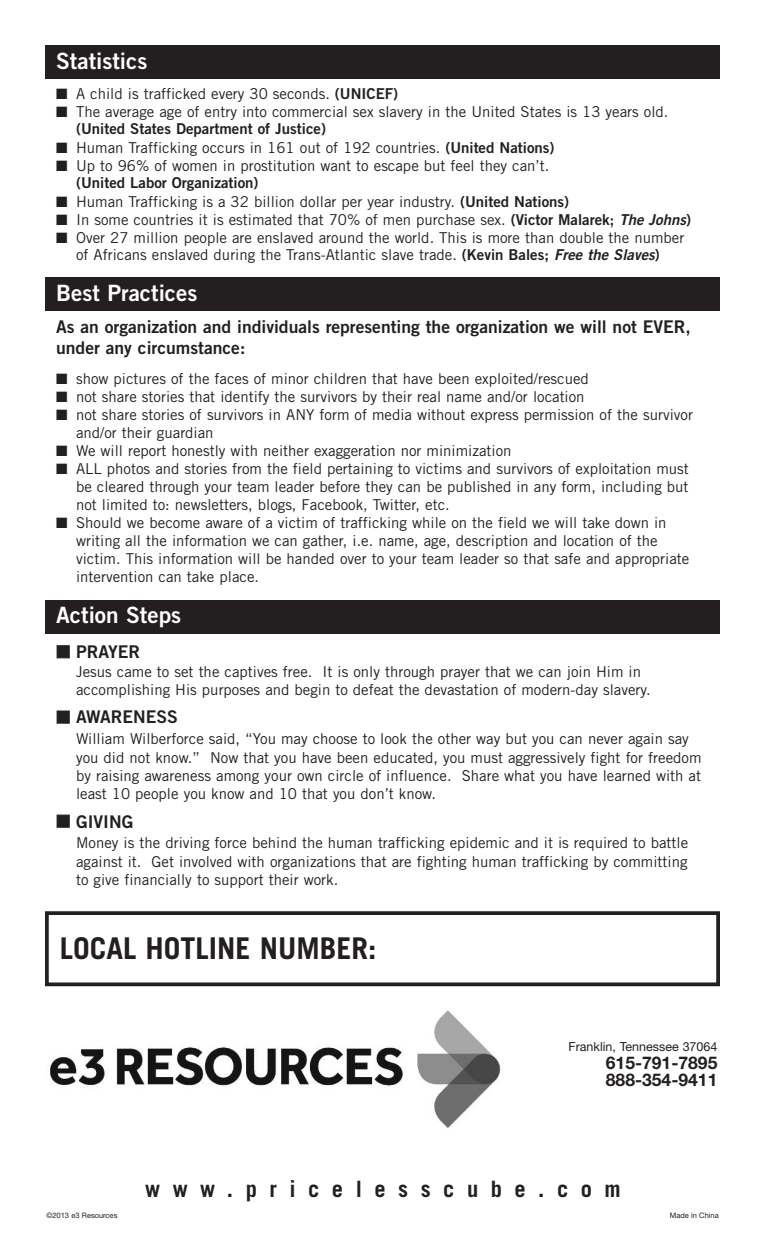
<style>
.page{position:relative;width:765px;height:1260px;background:#fff}
.page>*{position:absolute;margin:0;border:0;box-sizing:border-box;transform-origin:0 0}
.t1{font:700 30px "Trade Gothic";color:#231f20}
.t2{font:22.5px "Trade Gothic Bold Two";color:#fff}
.t3{font:700 22.5px "Trade Gothic";letter-spacing:.555em;color:#231f20}
.t4{font:17.5px/21px "Trade Gothic Bold Two";color:#231f20}
.t5{font:700 17.5px/17.5px "Helvetica Neue";color:#231f20}
.t6{font:15px/17.8px "Trade Gothic";color:#231f20}
.t7{font:15px "Trade Gothic Bold Two";color:#231f20}
.t8{font:12.5px "Helvetica Neue";color:#231f20}
.t9{font:7.5px "Helvetica Neue";color:#231f20}
.s1{font-family:"Trade Gothic Bold Two"}
.s2{font-family:"Trade Gothic Bold Two";font-style:italic}
</style>
<div class="page">
<div style="left:45px;top:45px;width:675px;height:34px;background:#231f20"></div>
<div style="left:45px;top:278px;width:675px;height:33px;background:#231f20"></div>
<div style="left:45px;top:600px;width:675px;height:34px;background:#231f20"></div>
<div style="left:45px;top:911px;width:675px;height:75px;border:4px solid #231f20"></div>
<img style="left:49px;top:1010px;width:452px;height:118px">
<h2 class="t2" style="left:56px;top:53px;width:93px">Statistics</h2>
<p class="t6" style="left:56px;top:86px;width:344px">■ A child is trafficked every 30 seconds. <span class="s1">(UNICEF)</span></p>
<p class="t6" style="left:56px;top:104px;width:614px">■ The average age of entry into commercial sex slavery in the United States is 13 years old.</p>
<p class="t7" style="left:76px;top:123px;width:252px">(United States Department of Justice)</p>
<p class="t6" style="left:56px;top:140px;width:500px">■ Human Trafficking occurs in 161 out of 192 countries. <span class="s1">(United Nations)</span></p>
<p class="t6" style="left:56px;top:158px;width:495px">■ Up to 96% of women in prostitution want to escape but feel they can’t.</p>
<p class="t7" style="left:76px;top:177px;width:184px">(United Labor Organization)</p>
<p class="t6" style="left:56px;top:194px;width:515px">■ Human Trafficking is a 32 billion dollar per year industry. <span class="s1">(United Nations)</span></p>
<p class="t6" style="left:56px;top:212px;width:636px">■ In some countries it is estimated that 70% of men purchase sex. <span class="s1">(Victor Malarek;</span> <span class="s2">The Johns</span><span class="s1">)</span></p>
<p class="t6" style="left:56px;top:230px;width:630px;line-height:17.4px;text-align:center">■ Over 27 million people are enslaved around the world. This is more than double the number of Africans enslaved during the Trans-Atlantic slave trade. <span class="s1">(Kevin Bales;</span> <span class="s2">Free the Slaves</span><span class="s1">)</span></p>
<h2 class="t2" style="left:56px;top:285px;width:143px">Best Practices</h2>
<p class="t4" style="left:56px;top:318px;width:636px">As an organization and individuals representing the organization we will not EVER, under any circumstance:</p>
<p class="t6" style="left:56px;top:371px;width:534px">■ show pictures of the faces of minor children that have been exploited/rescued</p>
<p class="t6" style="left:56px;top:389px;width:530px">■ not share stories that identify the survivors by their real name and/or location</p>
<p class="t6" style="left:76px;top:408px;width:618px;line-height:17.4px;text-indent:-20px">■ not share stories of survivors in ANY form of media without express permission of the survivor and/or their guardian</p>
<p class="t6" style="left:56px;top:443px;width:457px">■ We will report honestly with neither exaggeration nor minimization</p>
<p class="t6" style="left:76px;top:461px;width:614px;text-align:justify;text-indent:-20px">■ ALL photos and stories from the field pertaining to victims and survivors of exploitation must be cleared through your team leader before they can be published in any form, including but not limited to: newsletters, blogs, Facebook, Twitter, etc.</p>
<p class="t6" style="left:76px;top:515px;width:615px;text-indent:-20px">■ Should we become aware of a victim of trafficking while on the field we will take down in writing all the information we can gather, i.e. name, age, description and location of the victim. This information will be handed over to your team leader so that safe and appropriate intervention can take place.</p>
<h2 class="t2" style="left:56px;top:607px;width:127px">Action Steps</h2>
<p class="t4" style="left:57px;top:643px;width:85px">■ PRAYER</p>
<p class="t6" style="left:76px;top:664px;width:576px">Jesus came to set the captives free. It is only through prayer that we can join Him in accomplishing His purposes and begin to defeat the devastation of modern-day slavery.</p>
<p class="t4" style="left:57px;top:708px;width:123px">■ AWARENESS</p>
<p class="t6" style="left:76px;top:731px;width:627px;line-height:18.4px">William Wilberforce said, “You may choose to look the other way but you can never again say you did not know.” Now that you have been educated, you must aggressively fight for freedom by raising awareness among your own circle of influence. Share what you have learned with at least 10 people you know and 10 that you don’t know.</p>
<p class="t4" style="left:57px;top:812px;width:78px">■ GIVING</p>
<p class="t6" style="left:76px;top:835px;width:614px;line-height:18.6px;text-align:justify">Money is the driving force behind the human trafficking epidemic and it is required to battle against it. Get involved with organizations that are fighting human trafficking by committing to give financially to support their work.</p>
<h1 class="t1" style="left:60px;top:938px;width:318px">LOCAL HOTLINE NUMBER:</h1>
<p class="t8" style="left:569px;top:1042px;width:150px">Franklin, Tennessee 37064</p>
<p class="t5" style="left:606px;top:1056px;width:113px">615-791-7895<br>888-354-9411</p>
<h2 class="t3" style="left:145px;top:1181px;width:477px">www.pricelesscube.com</h2>
<p class="t9" style="left:46px;top:1213px;width:73px">©2013 e3 Resources</p>
<p class="t9" style="left:670px;top:1213px;width:50px">Made in China</p>
</div>
